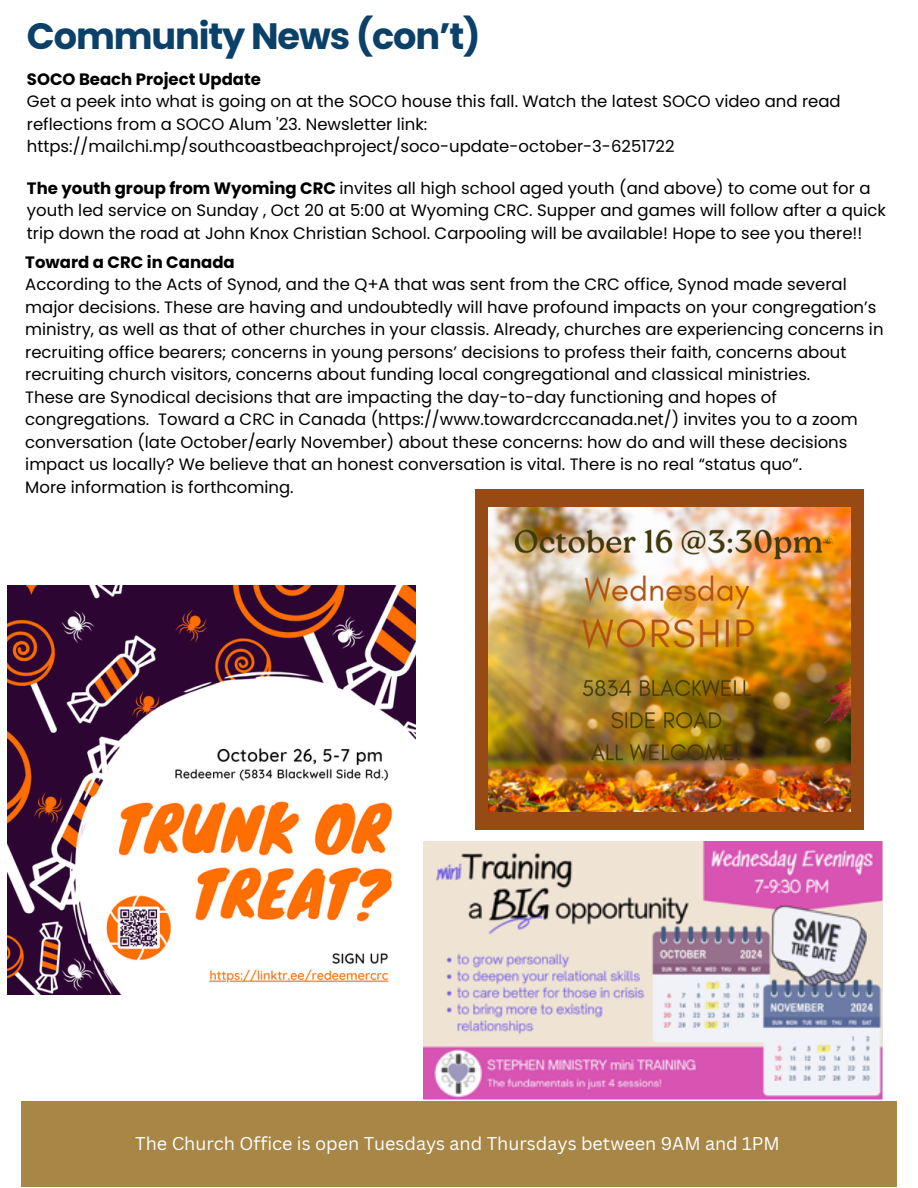
<style>
.page{position:relative;width:918px;height:1188px;background:#fff}
.page>*{position:absolute;margin:0;border:0;box-sizing:border-box;transform-origin:0 0}
.t1{font:700 36.75px "Poppins";letter-spacing:-.03em;color:#0b4068}
.t2{font:18px "Canva Sans";color:#fff}
.t3{font:16.5px/22.5px "Poppins";color:#000}
.t4{font:700 16.5px "Poppins";color:#000}
.s1{font-weight:700}
</style>
<div class="page">
<div style="left:476px;top:490px;width:388px;height:340px;background:#984a15"></div>
<img style="left:489px;top:508px;width:362px;height:304px">
<img style="left:424px;top:841px;width:459px;height:259px">
<img style="left:7px;top:586px;width:409px;height:408px">
<div style="left:21px;top:1101px;width:876px;height:85px;background:#a88746"></div>
<p class="t1" style="left:27px;top:11px;width:455px">Community News (con’t)</p>
<p class="t4" style="left:27px;top:67px;width:236px">SOCO Beach Project Update</p>
<p class="t3" style="left:27px;top:90px;width:815px">Get a peek into what is going on at the SOCO house this fall. Watch the latest SOCO video and read reflections from a SOCO Alum '23. Newsletter link:</p>
<p class="t3" style="left:27px;top:135px;width:649px">https://mailchi.mp/southcoastbeachproject/soco-update-october-3-6251722</p>
<p class="t3" style="left:27px;top:177px;width:860px"><span class="s1">The youth group from Wyoming CRC</span> invites all high school aged youth (and above) to come out for a youth led service on Sunday , Oct 20 at 5:00 at Wyoming CRC. Supper and games will follow after a quick trip down the road at John Knox Christian School. Carpooling will be available! Hope to see you there!!</p>
<p class="t4" style="left:25px;top:251px;width:211px">Toward a CRC in Canada</p>
<p class="t3" style="left:25px;top:273px;width:860px">According to the Acts of Synod, and the Q+A that was sent from the CRC office, Synod made several major decisions. These are having and undoubtedly will have profound impacts on your congregation’s ministry, as well as that of other churches in your classis. Already, churches are experiencing concerns in recruiting office bearers; concerns in young persons’ decisions to profess their faith, concerns about recruiting church visitors, concerns about funding local congregational and classical ministries.</p>
<p class="t3" style="left:25px;top:386px;width:834px">These are Synodical decisions that are impacting the day-to-day functioning and hopes of congregations. Toward a CRC in Canada (https://www.towardcrccanada.net/) invites you to a zoom conversation (late October/early November) about these concerns: how do and will these decisions impact us locally? We believe that an honest conversation is vital. There is no real “status quo”.</p>
<p class="t3" style="left:25px;top:476px;width:270px">More information is forthcoming.</p>
<p class="t2" style="left:135px;top:1131px;width:646px">The Church Office is open Tuesdays and Thursdays between 9AM and 1PM</p>
</div>
